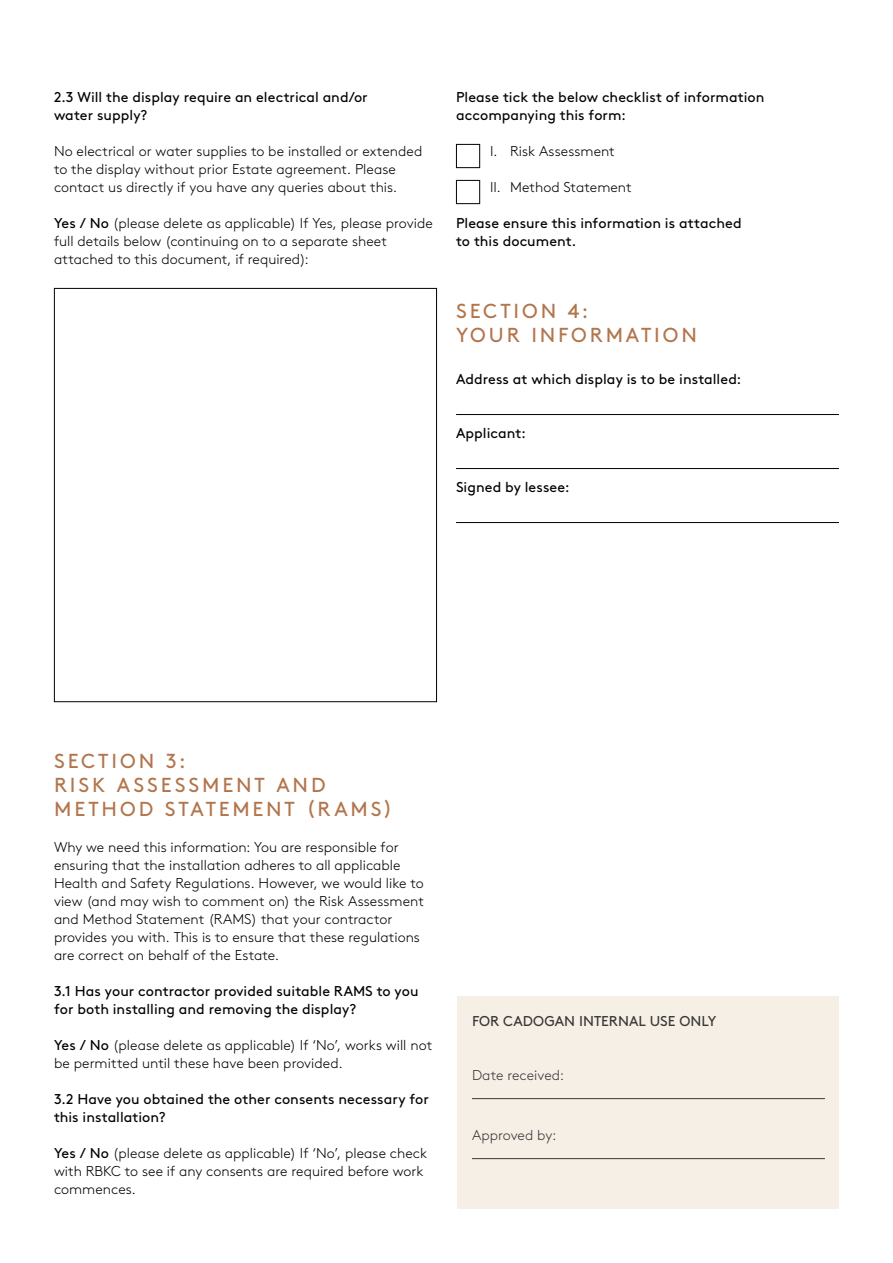
<style>
.page{position:relative;width:893px;height:1263px;background:#fff}
.page>*{position:absolute;margin:0;border:0;box-sizing:border-box;transform-origin:0 0}
.t1{font:20.25px/24px "Brown";letter-spacing:.14em;color:#b2754c}
.t2{font:300 14.25px/18px "Brown";letter-spacing:.005em;color:#020203}
.t3{font:14.25px/18px "Brown";letter-spacing:.005em;color:#020203}
.t4{font:14.25px "Brown";letter-spacing:.005em;color:#000}
.t5{font:14.25px "Brown";color:#393637}
.t6{font:300 14.25px "Brown";letter-spacing:.005em;color:#393637}
.s1{font-weight:400}
</style>
<div class="page">
<div style="left:457px;top:996px;width:381px;height:213px;background:#f5efe6"></div>
<div style="left:54px;top:288px;width:383px;height:414px;border:1px solid #000"></div>
<hr style="left:456px;top:414px;width:383px;height:1px;background:#000">
<hr style="left:456px;top:468px;width:383px;height:1px;background:#000">
<hr style="left:456px;top:522px;width:383px;height:1px;background:#000">
<hr style="left:472px;top:1098px;width:353px;height:1px;background:#393637">
<hr style="left:472px;top:1158px;width:353px;height:1px;background:#393637">
<div style="left:456px;top:144px;width:24px;height:24px;border:1px solid #000"></div>
<div style="left:456px;top:180px;width:24px;height:24px;border:1px solid #000"></div>
<p class="t3" style="left:54px;top:87px;width:315px">2.3 Will the display require an electrical and/or water supply?</p>
<p class="t2" style="left:54px;top:141px;width:370px">No electrical or water supplies to be installed or extended to the display without prior Estate agreement. Please contact us directly if you have any queries about this.</p>
<p class="t2" style="left:54px;top:213px;width:380px"><span class="s1">Yes / No</span> (please delete as applicable) If Yes, please provide full details below (continuing on to a separate sheet attached to this document, if required):</p>
<p class="t3" style="left:456px;top:87px;width:310px">Please tick the below checklist of information accompanying this form:</p>
<p class="t2" style="left:490px;top:141px;width:126px">I. Risk Assessment</p>
<p class="t2" style="left:490px;top:177px;width:143px">II. Method Statement</p>
<p class="t3" style="left:456px;top:213px;width:287px">Please ensure this information is attached to this document.</p>
<h1 class="t1" style="left:456px;top:297px;width:242px">SECTION 4:<br>YOUR INFORMATION</h1>
<p class="t4" style="left:456px;top:368px;width:287px">Address at which display is to be installed:</p>
<p class="t4" style="left:456px;top:422px;width:71px">Applicant:</p>
<p class="t4" style="left:456px;top:476px;width:115px">Signed by lessee:</p>
<h1 class="t1" style="left:54px;top:747px;width:340px">SECTION 3:<br>RISK ASSESSMENT AND<br>METHOD STATEMENT (RAMS)</h1>
<p class="t2" style="left:54px;top:837px;width:372px">Why we need this information: You are responsible for ensuring that the installation adheres to all applicable Health and Safety Regulations. However, we would like to view (and may wish to comment on) the Risk Assessment and Method Statement (RAMS) that your contractor provides you with. This is to ensure that these regulations are correct on behalf of the Estate.</p>
<p class="t3" style="left:54px;top:981px;width:366px">3.1 Has your contractor provided suitable RAMS to you for both installing and removing the display?</p>
<p class="t2" style="left:54px;top:1035px;width:380px"><span class="s1">Yes / No</span> (please delete as applicable) If ‘No’, works will not be permitted until these have been provided.</p>
<p class="t3" style="left:54px;top:1089px;width:376px">3.2 Have you obtained the other consents necessary for this installation?</p>
<p class="t2" style="left:54px;top:1143px;width:375px"><span class="s1">Yes / No</span> (please delete as applicable) If ‘No’, please check with RBKC to see if any consents are required before work commences.</p>
<p class="t5" style="left:472px;top:1010px;width:246px">FOR CADOGAN INTERNAL USE ONLY</p>
<p class="t6" style="left:472px;top:1065px;width:94px">Date received:</p>
<p class="t6" style="left:472px;top:1125px;width:86px">Approved by:</p>
</div>
